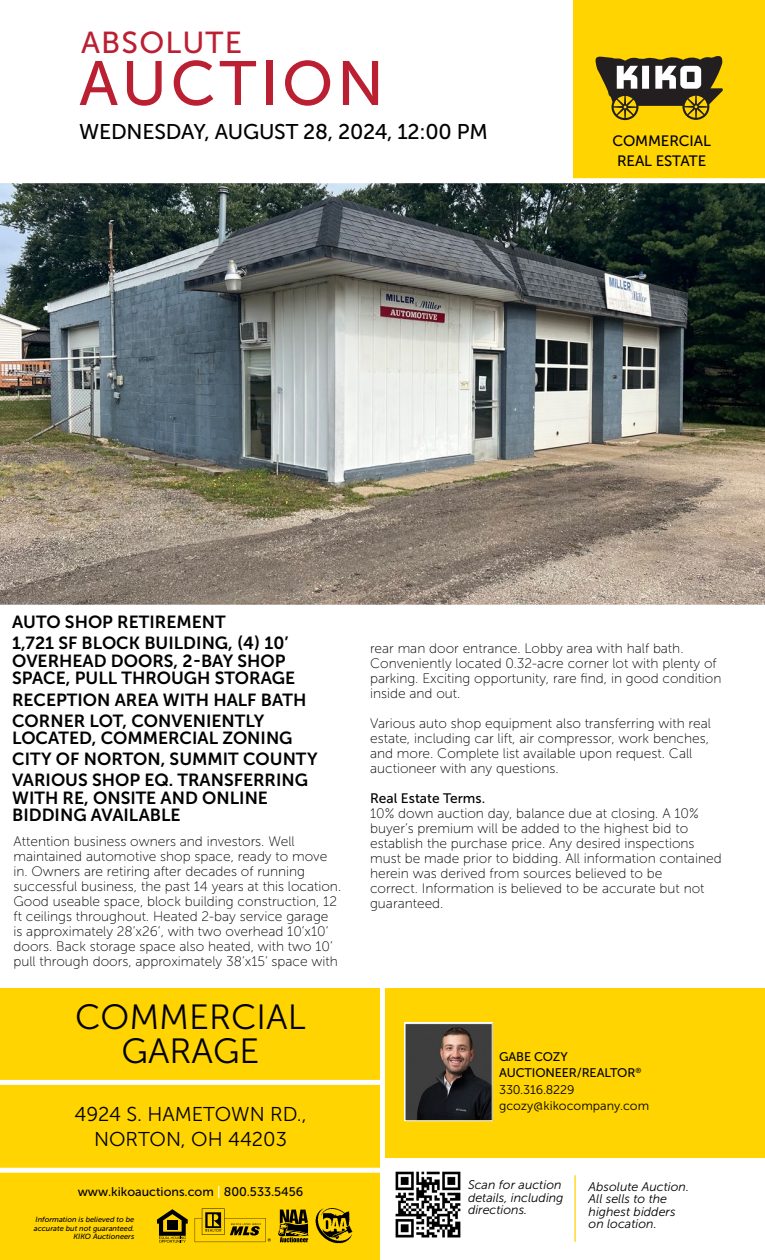
<style>
.page{position:relative;width:765px;height:1260px;background:#fff}
.page>*{position:absolute;margin:0;border:0;box-sizing:border-box;transform-origin:0 0}
.t1{font:62.38px "Museo Sans 500";letter-spacing:.06em;color:#bb1f32}
.t2{font:35px/33.8px "Museo Sans 300";color:#000;text-align:center}
.t3{font:30.25px "Museo Sans 500";letter-spacing:.04em;color:#bb1f32}
.t4{font:21.25px "Museo Sans 500";letter-spacing:-.01em;color:#000}
.t5{font:20px/25px "Museo Sans 300";color:#000;text-align:center}
.t6{font:17.5px/21.1px "Museo Sans 700";color:#000}
.t7{font:15px/20px "Museo Sans 500";letter-spacing:-.01em;color:#000;text-align:center}
.t8{font:13.75px/15px "Museo Sans 100";color:#000}
.t9{font:13.75px "Museo Sans 500";color:#000}
.t10{font:italic 12.5px/12.5px "Museo Sans 300";color:#000}
.t11{font:12.5px/16.2px "Museo Sans 500";letter-spacing:-.01em;color:#000}
.t12{font:12.5px/16.2px "Museo Sans 300";color:#000}
.t13{font:italic 7.5px/8.8px "Museo Sans 500";color:#000;text-align:right}
.s1{color:#fff}
</style>
<div class="page">
<div style="left:386px;top:988px;width:379px;height:170px;background:#ffd400"></div>
<img style="left:407px;top:1025px;width:84px;height:94px">
<div style="left:405px;top:1023px;width:88px;height:98px;border:1px solid #fff"></div>
<img style="left:0;top:183px;width:765px;height:422px">
<div style="left:574px;top:0;width:191px;height:180px;background:#ffd400"></div>
<svg style="left:595px;top:56px;width:128px;height:64px"></svg>
<div style="left:0;top:178px;width:765px;height:5px;background:#fff"></div>
<div style="left:0;top:988px;width:384px;height:272px;background:#ffd400"></div>
<img style="left:395px;top:1171px;width:66px;height:67px">
<hr style="left:574px;top:1175px;width:2px;height:67px;background:#ffd400">
<div style="left:0;top:1168px;width:389px;height:5px;background:#fff"></div>
<div style="left:0;top:1080px;width:383px;height:5px;background:#fff"></div>
<svg style="left:278px;top:1210px;width:31px;height:32px"></svg>
<svg style="left:195px;top:1208px;width:76px;height:34px"></svg>
<svg style="left:157px;top:1209px;width:31px;height:34px"></svg>
<img style="left:316px;top:1208px;width:36px;height:36px">
<div style="left:380px;top:978px;width:5px;height:282px;background:#fff"></div>
<h3 class="t3" style="left:81px;top:26px;width:163px">ABSOLUTE</h3>
<h1 class="t1" style="left:79px;top:49px;width:306px">AUCTION</h1>
<h3 class="t4" style="left:79px;top:120px;width:410px">WEDNESDAY, AUGUST 28, 2024, 12:00 PM</h3>
<p class="t7" style="left:612px;top:131px;width:100px">COMMERCIAL<br>REAL ESTATE</p>
<p class="t6" style="left:12px;top:612px;width:278px">AUTO SHOP RETIREMENT<br>1,721 SF BLOCK BUILDING, (4) 10’</p>
<p class="t6" style="left:12px;top:652px;width:285px;line-height:17.5px">OVERHEAD DOORS, 2-BAY SHOP<br>SPACE, PULL THROUGH STORAGE</p>
<p class="t6" style="left:12px;top:689px;width:296px">RECEPTION AREA WITH HALF BATH<br>CORNER LOT, CONVENIENTLY</p>
<p class="t6" style="left:12px;top:728px;width:307px">LOCATED, COMMERCIAL ZONING<br>CITY OF NORTON, SUMMIT COUNTY<br>VARIOUS SHOP EQ. TRANSFERRING</p>
<p class="t6" style="left:12px;top:789px;width:257px;line-height:17.5px">WITH RE, ONSITE AND ONLINE<br>BIDDING AVAILABLE</p>
<p class="t8" style="left:14px;top:833px;width:329px">Attention business owners and investors. Well maintained automotive shop space, ready to move in. Owners are retiring after decades of running successful business, the past 14 years at this location.<br>Good useable space, block building construction, 12 ft ceilings throughout. Heated 2-bay service garage<br>is approximately 28’x26’, with two overhead 10’x10’ doors. Back storage space also heated, with two 10’ pull through doors, approximately 38’x15’ space with</p>
<h2 class="t2" style="left:75px;top:1000px;width:232px">COMMERCIAL<br>GARAGE</h2>
<h3 class="t5" style="left:74px;top:1102px;width:234px">4924 S. HAMETOWN RD.,<br>NORTON, OH 44203</h3>
<p class="t11" style="left:78px;top:1183px;width:227px">www.kikoauctions.com <span class="s1">|</span> 800.533.5456</p>
<p class="t13" style="left:34px;top:1215px;width:102px">Information is believed to be accurate but not guaranteed.<br>KIKO Auctioneers</p>
<p class="t8" style="left:370px;top:640px;width:353px">rear man door entrance. Lobby area with half bath.<br>Conveniently located 0.32-acre corner lot with plenty of parking. Exciting opportunity, rare find, in good condition inside and out.</p>
<p class="t8" style="left:370px;top:715px;width:342px">Various auto shop equipment also transferring with real estate, including car lift, air compressor, work benches, and more. Complete list available upon request. Call auctioneer with any questions.</p>
<p class="t9" style="left:370px;top:790px;width:117px">Real Estate Terms.</p>
<p class="t8" style="left:370px;top:805px;width:353px">10% down auction day, balance due at closing. A 10% buyer’s premium will be added to the highest bid to establish the purchase price. Any desired inspections must be made prior to bidding. All information contained herein was derived from sources believed to be<br>correct. Information is believed to be accurate but not guaranteed.</p>
<p class="t11" style="left:499px;top:1049px;width:144px">GABE COZY<br>AUCTIONEER/REALTOR<sup>®</sup></p>
<p class="t12" style="left:499px;top:1081px;width:152px">330.316.8229 gcozy@kikocompany.com</p>
<p class="t10" style="left:468px;top:1179px;width:97px">Scan for auction details, including directions.</p>
<p class="t10" style="left:589px;top:1180px;width:102px">Absolute Auction.<br>All sells to the highest bidders on location.</p>
</div>
